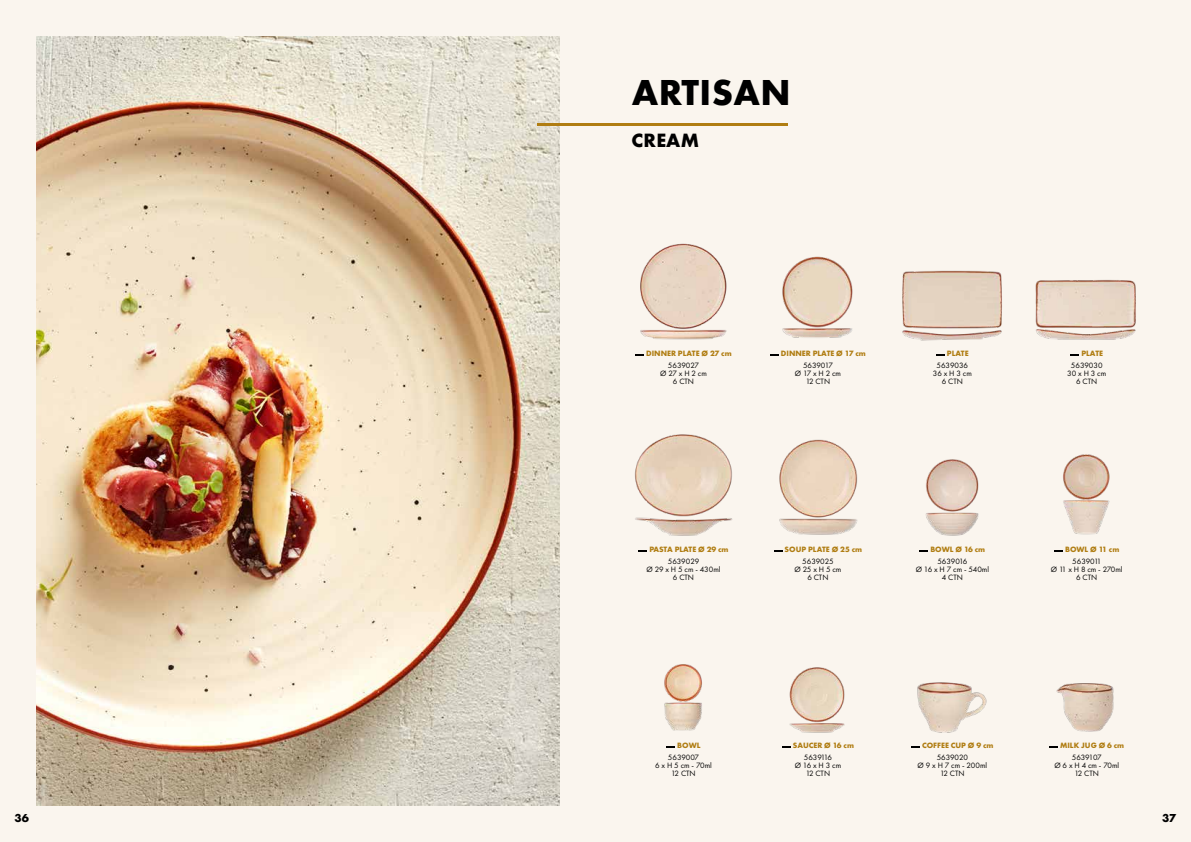
<style>
.page{position:relative;width:1191px;height:842px;background:#faf5ee}
.page>*{position:absolute;margin:0;border:0;box-sizing:border-box;transform-origin:0 0}
.t1{font:700 37.5px "Futura PT";letter-spacing:.01em;color:#000}
.t2{font:700 20px "Futura PT";letter-spacing:.01em;color:#000}
.t3{font:700 12px "Futura PT";color:#000}
.t4{font:8px/8px "Futura PT";color:#000;text-align:center}
.t5{font:700 8px "Futura PT";color:#b07d12}
.t6{font:8px/8px "Futura PT";letter-spacing:-.025em;color:#000;text-align:center}
</style>
<div class="page">
<svg style="left:936px;top:354px;width:8px;height:2px"></svg>
<img style="left:902px;top:270px;width:100px;height:71px">
<svg style="left:1070px;top:354px;width:9px;height:2px"></svg>
<img style="left:1035px;top:280px;width:101px;height:60px">
<svg style="left:638px;top:550px;width:9px;height:2px"></svg>
<img style="left:635px;top:434px;width:98px;height:102px">
<svg style="left:635px;top:354px;width:9px;height:2px"></svg>
<img style="left:640px;top:243px;width:87px;height:97px">
<svg style="left:774px;top:550px;width:8px;height:2px"></svg>
<img style="left:779px;top:439px;width:79px;height:96px">
<svg style="left:770px;top:354px;width:8px;height:2px"></svg>
<img style="left:782px;top:256px;width:71px;height:82px">
<svg style="left:919px;top:550px;width:9px;height:2px"></svg>
<img style="left:925px;top:459px;width:54px;height:77px">
<svg style="left:1054px;top:550px;width:8px;height:2px"></svg>
<img style="left:1063px;top:454px;width:47px;height:81px">
<svg style="left:666px;top:746px;width:9px;height:2px"></svg>
<img style="left:664px;top:664px;width:38px;height:67px">
<svg style="left:782px;top:746px;width:8px;height:2px"></svg>
<img style="left:789px;top:667px;width:56px;height:66px">
<svg style="left:911px;top:746px;width:8px;height:2px"></svg>
<img style="left:917px;top:682px;width:70px;height:51px">
<svg style="left:1049px;top:746px;width:8px;height:2px"></svg>
<img style="left:1056px;top:683px;width:58px;height:49px">
<img style="left:36px;top:36px;width:523px;height:770px">
<hr style="left:538px;top:123px;width:250px;height:3px;background:#b07d12">
<h1 class="t1" style="left:631px;top:68px;width:160px">ARTISAN</h1>
<h2 class="t2" style="left:631px;top:128px;width:69px">CREAM</h2>
<p class="t5" style="left:646px;top:348px;width:87px">DINNER PLATE Ø 27 cm</p>
<p class="t4" style="left:660px;top:361px;width:48px">5639027<br>Ø 27 x H 2 cm<br>6 CTN</p>
<p class="t5" style="left:781px;top:348px;width:86px">DINNER PLATE Ø 17 cm</p>
<p class="t4" style="left:794px;top:361px;width:48px">5639017<br>Ø 17 x H 2 cm<br>12 CTN</p>
<p class="t5" style="left:947px;top:348px;width:23px">PLATE</p>
<p class="t4" style="left:933px;top:361px;width:40px">5639036<br>36 x H 3 cm<br>6 CTN</p>
<p class="t5" style="left:1081px;top:348px;width:23px">PLATE</p>
<p class="t4" style="left:1067px;top:361px;width:40px">5639030<br>30 x H 3 cm<br>6 CTN</p>
<p class="t5" style="left:649px;top:544px;width:81px">PASTA PLATE Ø 29 cm</p>
<p class="t4" style="left:646px;top:557px;width:75px">5639029<br>Ø 29 x H 5 cm - 430ml<br>6 CTN</p>
<p class="t5" style="left:784px;top:544px;width:79px">SOUP PLATE Ø 25 cm</p>
<p class="t4" style="left:794px;top:557px;width:48px">5639025<br>Ø 25 x H 5 cm<br>6 CTN</p>
<p class="t5" style="left:930px;top:544px;width:56px">BOWL Ø 16 cm</p>
<p class="t4" style="left:915px;top:557px;width:75px">5639016<br>Ø 16 x H 7 cm - 540ml<br>4 CTN</p>
<p class="t5" style="left:1065px;top:544px;width:56px">BOWL Ø 11 cm</p>
<p class="t4" style="left:1051px;top:557px;width:73px">5639011<br>Ø 11 x H 8 cm - 270ml<br>6 CTN</p>
<p class="t5" style="left:677px;top:740px;width:25px">BOWL</p>
<p class="t4" style="left:655px;top:753px;width:58px">5639007<br>6 x H 5 cm - 70ml<br>12 CTN</p>
<p class="t5" style="left:792px;top:740px;width:63px">SAUCER Ø 16 cm</p>
<p class="t6" style="left:794px;top:753px;width:48px">5639116<br>Ø 16 x H 3 cm<br>12 CTN</p>
<p class="t5" style="left:922px;top:740px;width:73px">COFFEE CUP Ø 9 cm</p>
<p class="t4" style="left:917px;top:753px;width:71px">5639020<br>Ø 9 x H 7 cm - 200ml<br>12 CTN</p>
<p class="t5" style="left:1060px;top:740px;width:66px">MILK JUG Ø 6 cm</p>
<p class="t4" style="left:1054px;top:753px;width:66px">5639107<br>Ø 6 x H 4 cm - 70ml<br>12 CTN</p>
<h3 class="t3" style="left:15px;top:810px;width:16px">36</h3>
<h3 class="t3" style="left:1162px;top:810px;width:15px">37</h3>
</div>
